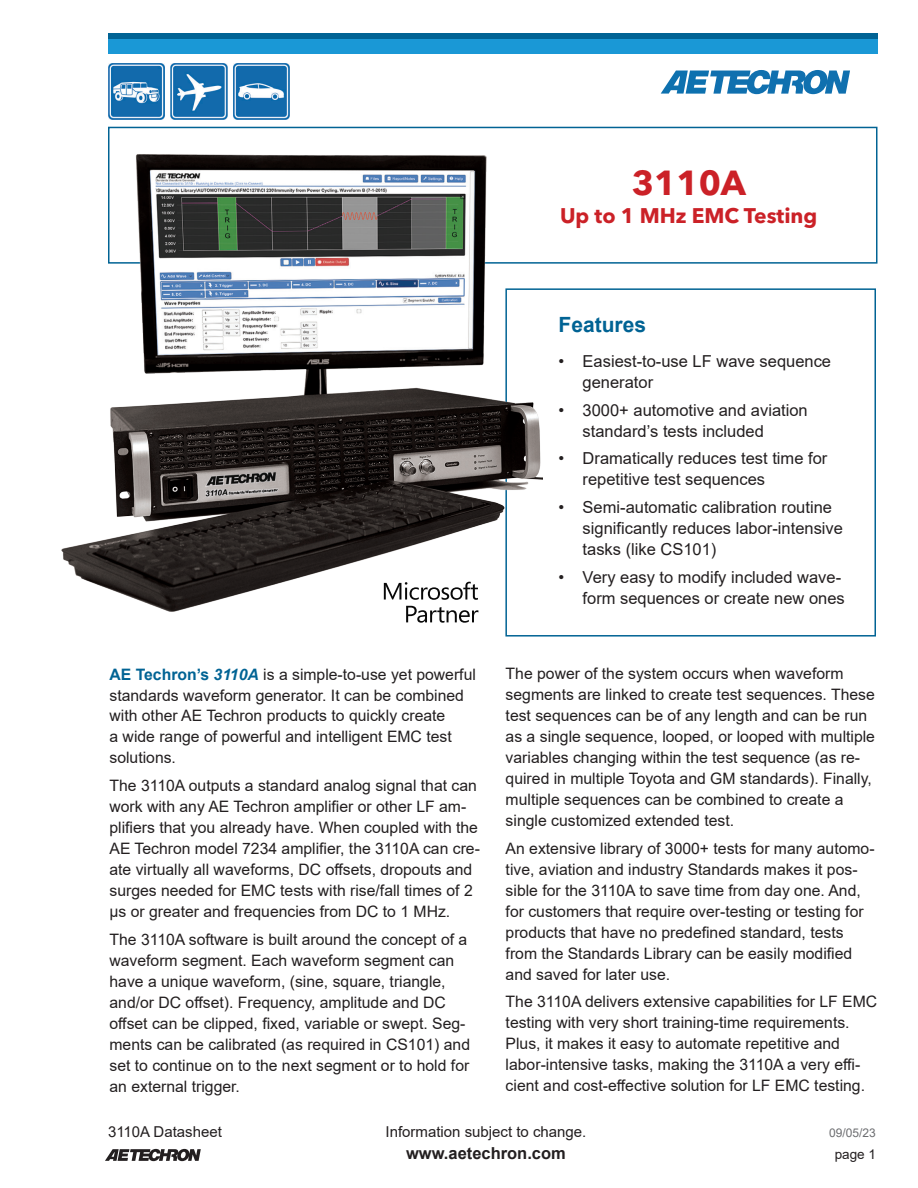
<style>
.page{position:relative;width:918px;height:1188px;background:#fff}
.page>*{position:absolute;margin:0;border:0;box-sizing:border-box;transform-origin:0 0}
.t1{font:700 34.5px "Avenir Next LT Pro";color:#cb2127}
.t2{font:700 21px "Avenir Next LT Pro";color:#cb2127}
.Subhead1{font:700 21px "Arial";color:#016394}
.t3{font:16.5px/21px "Arial";color:#231f20}
.t4{font:700 16.5px "Arial";color:#231f20}
.t5{font:15.75px/21px "Arial";color:#231f20}
.t6{font:15px "Arial";color:#231f20}
.t7{font:13.5px "Arial";color:#231f20}
.t8{font:12px "Arial";color:#6c6d70}
.s1{font-weight:700;color:#016394}
.s2{font-weight:700;font-style:italic;color:#016394}
</style>
<div class="page">
<svg style="left:105px;top:1149px;width:96px;height:12px"></svg>
<div style="left:505px;top:288px;width:371px;height:349px;border:2px solid #016394"></div>
<svg style="left:661px;top:70px;width:189px;height:24px"></svg>
<div style="left:108px;top:39px;width:770px;height:15px;background:#1a98d6"></div>
<div style="left:108px;top:33px;width:770px;height:6px;background:#016394"></div>
<div style="left:108px;top:127px;width:770px;height:137px;border:2px solid #016394"></div>
<img style="left:108px;top:64px;width:56px;height:56px">
<img style="left:171px;top:64px;width:56px;height:56px">
<img style="left:234px;top:64px;width:56px;height:56px">
<img style="left:61px;top:139px;width:481px;height:483px">
<svg style="left:384px;top:582px;width:94px;height:18px"></svg>
<svg style="left:406px;top:606px;width:72px;height:17px"></svg>
<p class="t1" style="left:632px;top:161px;width:116px">3110A</p>
<p class="t2" style="left:560px;top:203px;width:259px">Up to 1 MHz EMC Testing</p>
<p class="t5" style="left:110px;top:663px;width:368px"><span class="s1">AE Techron’s</span> <span class="s2">3110A</span> is a simple-to-use yet powerful standards waveform generator. It can be combined with other AE Techron products to quickly create<br>a wide range of powerful and intelligent EMC test solutions.</p>
<p class="t5" style="left:110px;top:775px;width:372px">The 3110A outputs a standard analog signal that can work with any AE Techron amplifier or other LF am&shy;plifiers that you already have. When coupled with the AE Techron model 7234 amplifier, the 3110A can cre&shy;ate virtually all waveforms, DC offsets, dropouts and surges needed for EMC tests with rise/fall times of 2 μs or greater and frequencies from DC to 1 MHz.</p>
<p class="t5" style="left:110px;top:929px;width:362px">The 3110A software is built around the concept of a waveform segment. Each waveform segment can have a unique waveform, (sine, square, triangle, and/or DC offset). Frequency, amplitude and DC offset can be clipped, fixed, variable or swept. Seg&shy;ments can be calibrated (as required in CS101) and set to continue on to the next segment or to hold for an external trigger.</p>
<p class="Subhead1" style="left:559px;top:310px;width:89px">Features</p>
<p class="t3" style="left:583px;top:350px;width:250px;text-indent:-24px">• Easiest-to-use LF wave sequence generator</p>
<p class="t3" style="left:583px;top:399px;width:227px;text-indent:-24px">• 3000+ automotive and aviation standard’s tests included</p>
<p class="t3" style="left:583px;top:448px;width:246px;text-indent:-24px">• Dramatically reduces test time for repetitive test sequences</p>
<p class="t3" style="left:583px;top:497px;width:262px;text-indent:-24px">• Semi-automatic calibration routine significantly reduces labor-intensive tasks (like CS101)</p>
<p class="t3" style="left:559px;top:566px;width:288px;text-align:right">• Very easy to modify included wave&shy;form sequences or create new ones</p>
<p class="t5" style="left:506px;top:663px;width:371px">The power of the system occurs when waveform segments are linked to create test sequences. These test sequences can be of any length and can be run as a single sequence, looped, or looped with multiple variables changing within the test sequence (as re&shy;quired in multiple Toyota and GM standards). Finally, multiple sequences can be combined to create a single customized extended test.</p>
<p class="t5" style="left:506px;top:838px;width:370px">An extensive library of 3000+ tests for many automo&shy;tive, aviation and industry Standards makes it pos&shy;sible for the 3110A to save time from day one. And, for customers that require over-testing or testing for products that have no predefined standard, tests from the Standards Library can be easily modified and saved for later use.</p>
<p class="t5" style="left:506px;top:991px;width:373px">The 3110A delivers extensive capabilities for LF EMC testing with very short training-time requirements.<br>Plus, it makes it easy to automate repetitive and labor-intensive tasks, making the 3110A a very effi&shy;cient and cost-effective solution for LF EMC testing.</p>
<p class="t6" style="left:108px;top:1121px;width:115px">3110A Datasheet</p>
<p class="t6" style="left:386px;top:1121px;width:202px">Information subject to change.</p>
<p class="t8" style="left:829px;top:1124px;width:48px">09/05/23</p>
<p class="t4" style="left:406px;top:1142px;width:161px">www.aetechron.com</p>
<p class="t7" style="left:835px;top:1145px;width:43px">page 1</p>
</div>
